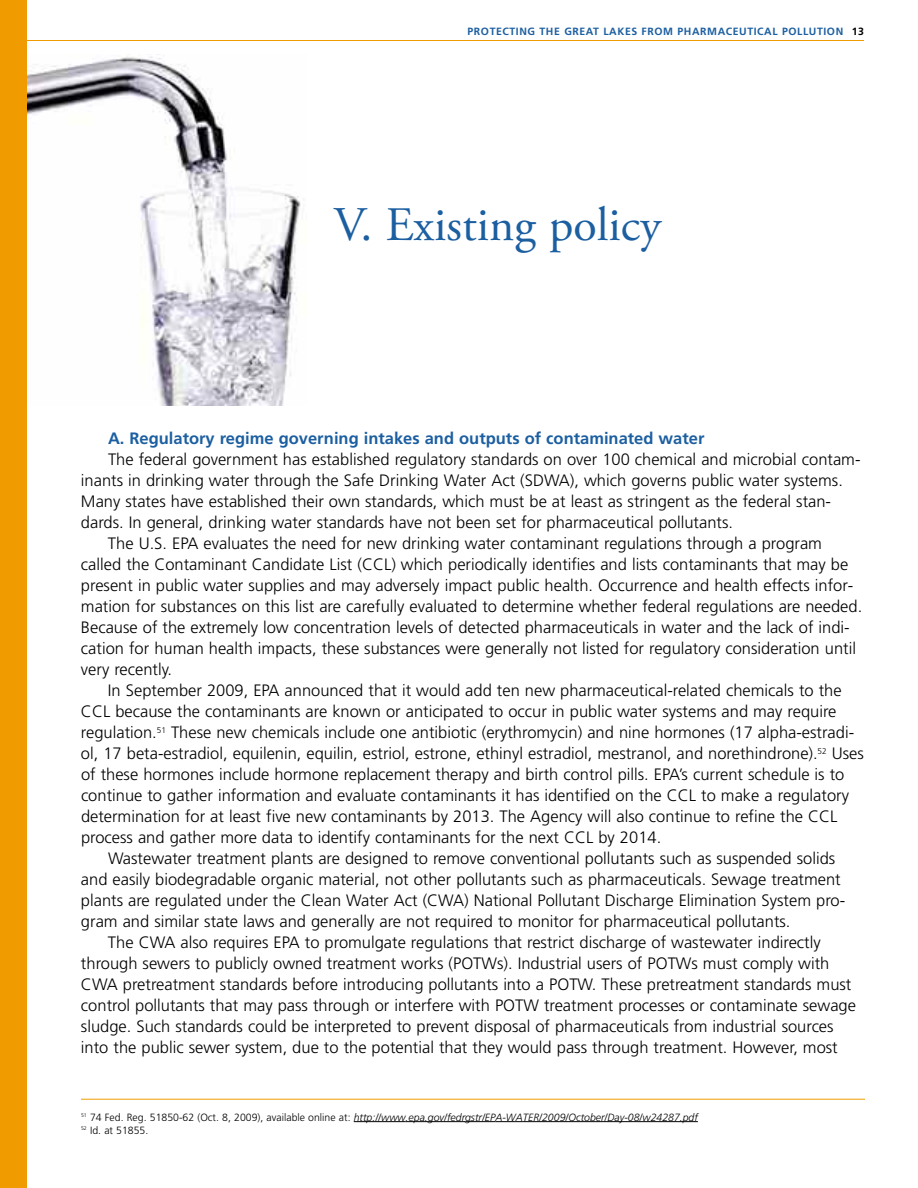
<style>
.page{position:relative;width:918px;height:1188px;background:#fff}
.page>*{position:absolute;margin:0;border:0;box-sizing:border-box;transform-origin:0 0}
.t1{font:48px "Adobe Garamond Pro";color:#1c5fa1}
.t2{font:300 16.5px "Frutiger";color:#000}
.t3{font:700 16.5px "Frutiger";color:#1c5fa1}
.t4{font:italic 300 10.5px/13.5px "Frutiger";color:#000}
.t5{font:700 10.5px "Frutiger";letter-spacing:.055em;color:#1c5fa1}
.s1{color:#000}
.s2{font-style:normal}
</style>
<div class="page">
<hr style="left:0;top:40px;width:864px;height:1px;background:#f09c00">
<img style="left:27px;top:54px;width:274px;height:351px">
<div style="left:0;top:0;width:27px;height:1188px;background:#f09c00"></div>
<hr style="left:81px;top:1099px;width:784px;height:1px;background:#f09c00">
<hr style="left:354px;top:1121px;width:52px;height:1px;background:#000">
<hr style="left:406px;top:1121px;width:59px;height:1px;background:#000">
<hr style="left:465px;top:1121px;width:30px;height:1px;background:#000">
<svg style="left:495px;top:1121px;width:28px;height:1px"></svg>
<hr style="left:523px;top:1121px;width:175px;height:1px;background:#000">
<p class="t5" style="left:468px;top:27px;width:398px">PROTECTING THE GREAT LAKES FROM PHARMACEUTICAL POLLUTION <span class="s1">13</span></p>
<h1 class="t1" style="left:334px;top:205px;width:329px">V. Existing policy</h1>
<p class="t3" style="left:108px;top:432px;width:598px">A. Regulatory regime governing intakes and outputs of contaminated water</p>
<p class="t2" style="left:108px;top:453px;width:754px">The federal government has established regulatory standards on over 100 chemical and microbial contam-</p>
<p class="t2" style="left:81px;top:474px;width:763px">inants in drinking water through the Safe Drinking Water Act (SDWA), which governs public water systems.</p>
<p class="t2" style="left:81px;top:495px;width:752px">Many states have established their own standards, which must be at least as stringent as the federal stan-</p>
<p class="t2" style="left:81px;top:516px;width:654px">dards. In general, drinking water standards have not been set for pharmaceutical pollutants.</p>
<p class="t2" style="left:108px;top:537px;width:716px">The U.S. EPA evaluates the need for new drinking water contaminant regulations through a program</p>
<p class="t2" style="left:81px;top:558px;width:769px">called the Contaminant Candidate List (CCL) which periodically identifies and lists contaminants that may be</p>
<p class="t2" style="left:81px;top:579px;width:774px">present in public water supplies and may adversely impact public health. Occurrence and health effects infor-</p>
<p class="t2" style="left:81px;top:600px;width:783px">mation for substances on this list are carefully evaluated to determine whether federal regulations are needed.</p>
<p class="t2" style="left:81px;top:621px;width:770px">Because of the extremely low concentration levels of detected pharmaceuticals in water and the lack of indi-</p>
<p class="t2" style="left:81px;top:642px;width:777px">cation for human health impacts, these substances were generally not listed for regulatory consideration until</p>
<p class="t2" style="left:81px;top:663px;width:93px">very recently.</p>
<p class="t2" style="left:108px;top:684px;width:735px">In September 2009, EPA announced that it would add ten new pharmaceutical-related chemicals to the</p>
<p class="t2" style="left:81px;top:705px;width:757px">CCL because the contaminants are known or anticipated to occur in public water systems and may require</p>
<p class="t2" style="left:81px;top:726px;width:775px">regulation.<sup>51</sup> These new chemicals include one antibiotic (erythromycin) and nine hormones (17 alpha-estradi-</p>
<p class="t2" style="left:81px;top:747px;width:784px">ol, 17 beta-estradiol, equilenin, equilin, estriol, estrone, ethinyl estradiol, mestranol, and norethindrone).<sup>52</sup> Uses</p>
<p class="t2" style="left:81px;top:768px;width:765px">of these hormones include hormone replacement therapy and birth control pills. EPA’s current schedule is to</p>
<p class="t2" style="left:81px;top:789px;width:770px">continue to gather information and evaluate contaminants it has identified on the CCL to make a regulatory</p>
<p class="t2" style="left:81px;top:810px;width:758px">determination for at least five new contaminants by 2013. The Agency will also continue to refine the CCL</p>
<p class="t2" style="left:81px;top:831px;width:582px">process and gather more data to identify contaminants for the next CCL by 2014.</p>
<p class="t2" style="left:108px;top:852px;width:729px">Wastewater treatment plants are designed to remove conventional pollutants such as suspended solids</p>
<p class="t2" style="left:81px;top:873px;width:761px">and easily biodegradable organic material, not other pollutants such as pharmaceuticals. Sewage treatment</p>
<p class="t2" style="left:81px;top:894px;width:766px">plants are regulated under the Clean Water Act (CWA) National Pollutant Discharge Elimination System pro-</p>
<p class="t2" style="left:81px;top:915px;width:711px">gram and similar state laws and generally are not required to monitor for pharmaceutical pollutants.</p>
<p class="t2" style="left:108px;top:936px;width:714px">The CWA also requires EPA to promulgate regulations that restrict discharge of wastewater indirectly</p>
<p class="t2" style="left:81px;top:957px;width:750px">through sewers to publicly owned treatment works (POTWs). Industrial users of POTWs must comply with</p>
<p class="t2" style="left:81px;top:978px;width:772px">CWA pretreatment standards before introducing pollutants into a POTW. These pretreatment standards must</p>
<p class="t2" style="left:81px;top:999px;width:777px">control pollutants that may pass through or interfere with POTW treatment processes or contaminate sewage</p>
<p class="t2" style="left:81px;top:1020px;width:754px">sludge. Such standards could be interpreted to prevent disposal of pharmaceuticals from industrial sources</p>
<p class="t2" style="left:81px;top:1041px;width:758px">into the public sewer system, due to the potential that they would pass through treatment. However, most</p>
<p class="t4" style="left:81px;top:1111px;width:618px"><sup>51</sup> <span class="s2">74 Fed. Reg. 51850-62 (Oct. 8, 2009), available online at:</span> http://www.epa.gov/fedrgstr/EPA-WATER/2009/October/Day-08/w24287.pdf<br><sup>52</sup> <span class="s2">Id. at 51855.</span></p>
</div>
